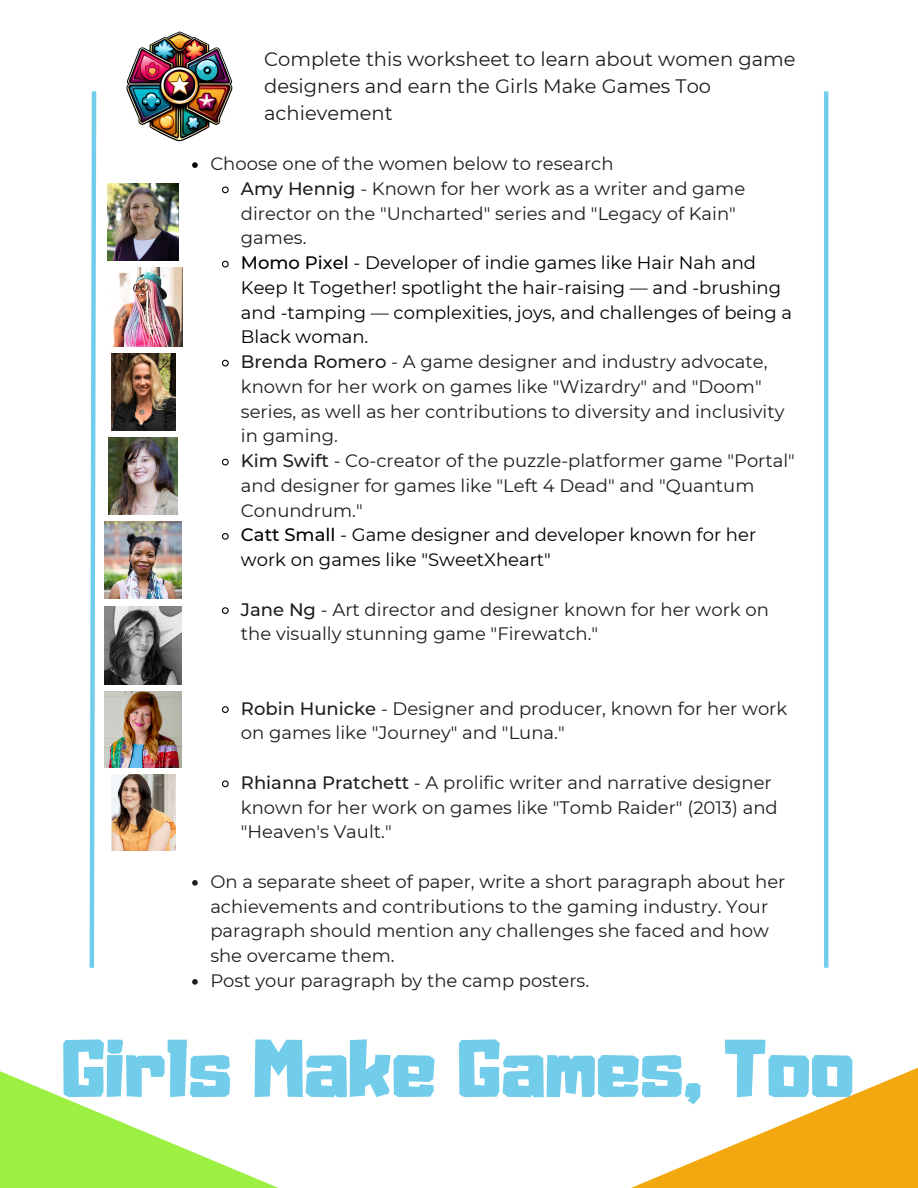
<style>
.page{position:relative;width:918px;height:1188px;background:#fff}
.page>*{position:absolute;margin:0;border:0;box-sizing:border-box;transform-origin:0 0}
.t1{font:72px "Adumu";color:#72cdeb}
.t2{font:19.5px/27px "Montserrat";color:#1e1e1e}
.t3{font:18px/24.8px "Montserrat";color:#1e1e1e}
.t4{font:18px/24.8px "Montserrat";color:#000}
.s1{font-weight:500}
</style>
<div class="page">
<svg style="left:631px;top:1067px;width:287px;height:121px"></svg>
<svg style="left:0;top:1071px;width:279px;height:117px"></svg>
<svg style="left:192px;top:162px;width:6px;height:6px"></svg>
<svg style="left:221px;top:186px;width:8px;height:8px"></svg>
<svg style="left:222px;top:260px;width:7px;height:8px"></svg>
<svg style="left:222px;top:359px;width:7px;height:8px"></svg>
<svg style="left:222px;top:458px;width:7px;height:8px"></svg>
<svg style="left:221px;top:533px;width:8px;height:7px"></svg>
<svg style="left:221px;top:607px;width:8px;height:7px"></svg>
<svg style="left:221px;top:706px;width:8px;height:7px"></svg>
<svg style="left:221px;top:780px;width:8px;height:8px"></svg>
<svg style="left:192px;top:880px;width:6px;height:6px"></svg>
<svg style="left:192px;top:979px;width:6px;height:6px"></svg>
<img style="left:126px;top:31px;width:107px;height:111px">
<img style="left:108px;top:183px;width:71px;height:78px">
<img style="left:111px;top:353px;width:64px;height:78px">
<img style="left:109px;top:437px;width:68px;height:78px">
<img style="left:104px;top:607px;width:78px;height:77px">
<img style="left:105px;top:691px;width:76px;height:77px">
<img style="left:111px;top:774px;width:64px;height:76px">
<img style="left:112px;top:268px;width:71px;height:79px">
<img style="left:104px;top:521px;width:78px;height:78px">
<svg style="left:89px;top:91px;width:8px;height:877px"></svg>
<hr style="left:824px;top:91px;width:4px;height:877px;background:#72cdeb">
<p class="t2" style="left:264px;top:46px;width:533px">Complete this worksheet to learn about women game designers and earn the Girls Make Games Too achievement</p>
<p class="t3" style="left:210px;top:151px;width:405px">Choose one of the women below to research</p>
<p class="t3" style="left:241px;top:176px;width:506px"><span class="s1">Amy Hennig</span> - Known for her work as a writer and game director on the "Uncharted" series and "Legacy of Kain" games.</p>
<p class="t4" style="left:241px;top:250px;width:553px"><span class="s1">Momo Pixel</span> - Developer of indie games like Hair Nah and Keep It Together! spotlight the hair-raising — and -brushing and -tamping — complexities, joys, and challenges of being a Black woman.</p>
<p class="t3" style="left:241px;top:349px;width:545px"><span class="s1">Brenda Romero</span> - A game designer and industry advocate, known for her work on games like "Wizardry" and "Doom" series, as well as her contributions to diversity and inclusivity in gaming.</p>
<p class="t3" style="left:241px;top:448px;width:556px"><span class="s1">Kim Swift</span> - Co-creator of the puzzle-platformer game "Portal" and designer for games like "Left 4 Dead" and "Quantum<br>Conundrum."</p>
<p class="t4" style="left:241px;top:523px;width:517px"><span class="s1">Catt Small</span> - Game designer and developer known for her work on games like "SweetXheart"</p>
<p class="t3" style="left:241px;top:597px;width:529px"><span class="s1">Jane Ng</span> - Art director and designer known for her work on the visually stunning game "Firewatch."</p>
<p class="t3" style="left:241px;top:696px;width:548px"><span class="s1">Robin Hunicke</span> - Designer and producer, known for her work on games like "Journey" and "Luna."</p>
<p class="t3" style="left:241px;top:770px;width:538px"><span class="s1">Rhianna Pratchett</span> - A prolific writer and narrative designer known for her work on games like "Tomb Raider" (2013) and "Heaven's Vault."</p>
<p class="t3" style="left:210px;top:869px;width:577px">On a separate sheet of paper, write a short paragraph about her achievements and contributions to the gaming industry. Your paragraph should mention any challenges she faced and how she overcame them.</p>
<p class="t3" style="left:210px;top:968px;width:380px">Post your paragraph by the camp posters.</p>
<p class="t1" style="left:62px;top:1040px;width:794px">Girls Make Games, Too</p>
</div>
